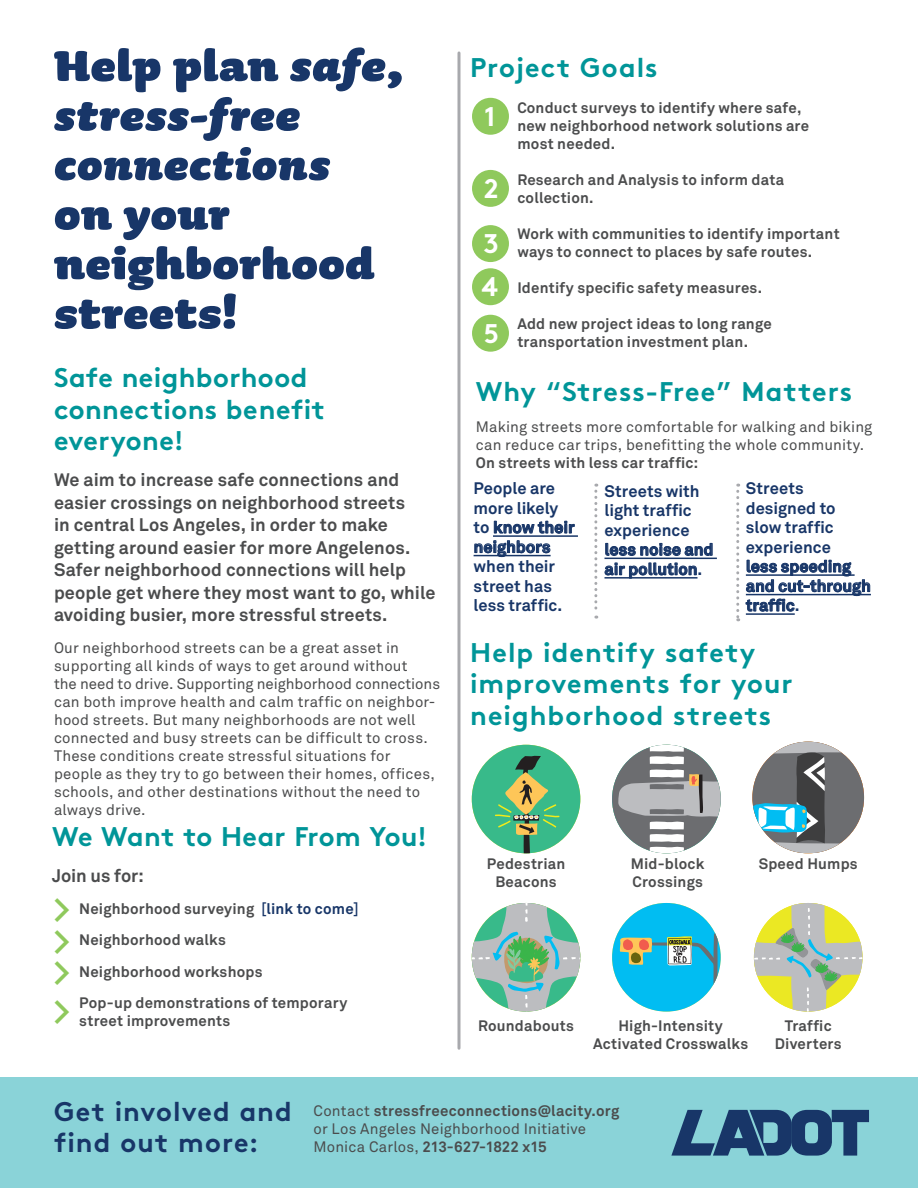
<style>
.page{position:relative;width:918px;height:1188px;background:#fff}
.page>*{position:absolute;margin:0;border:0;box-sizing:border-box;transform-origin:0 0}
.t1{font:italic 900 51px/49.5px "Sauna";letter-spacing:.01em;color:#183668}
.t2{font:900 51px/49.5px "Sauna";letter-spacing:.01em;color:#183668}
.t3{font:700 36.9px "Akkurat";color:#8fc95c}
.t4{font:700 27px/31.5px "Brown";letter-spacing:.035em;color:#009598}
.t5{font:700 27px/31.5px "Brown";letter-spacing:.04em;color:#183668}
.t6{font:700 27px "Brown";letter-spacing:.01em;color:#009598}
.t7{font:700 27px/55.2px "Brown";color:#fff}
.t8{font:700 18px/22.5px "Akkurat";letter-spacing:.005em;color:#4b4c4d}
.t9{font:700 16.5px/19.5px "Akkurat";color:#183668}
.t10{font:15px/18px "Akkurat";letter-spacing:.01em;color:#4b4c4d}
.t11{font:700 15px/18px "Akkurat";letter-spacing:.015em;color:#4b4c4d}
.s1{font-style:normal}
.s2{color:#183668}
.s3{font-weight:700}
</style>
<div class="page">
<div style="left:0;top:1078px;width:918px;height:110px;background:#8ad3d8"></div>
<hr style="left:458px;top:53px;width:2px;height:995px;background:#a8a9ad">
<svg style="left:671px;top:1110px;width:198px;height:46px"></svg>
<div style="left:472px;top:745px;width:108px;height:108px;background:#38ba8a;border-radius:54px"></div>
<svg style="left:495px;top:756px;width:65px;height:97px"></svg>
<svg style="left:472px;top:903px;width:108px;height:109px"></svg>
<div style="left:612px;top:903px;width:109px;height:109px;background:#01bdf2;border-radius:54px"></div>
<svg style="left:619px;top:932px;width:99px;height:80px"></svg>
<svg style="left:754px;top:903px;width:109px;height:109px"></svg>
<svg style="left:612px;top:745px;width:109px;height:108px"></svg>
<svg style="left:752px;top:742px;width:112px;height:111px"></svg>
<hr style="left:493px;top:535px;width:85px;height:2px;background:#183668">
<hr style="left:474px;top:555px;width:77px;height:1px;background:#183668">
<hr style="left:604px;top:558px;width:113px;height:1px;background:#183668">
<hr style="left:604px;top:577px;width:94px;height:2px;background:#183668">
<svg style="left:594px;top:484px;width:3px;height:135px"></svg>
<svg style="left:736px;top:484px;width:3px;height:137px"></svg>
<hr style="left:746px;top:574px;width:109px;height:2px;background:#183668">
<hr style="left:746px;top:594px;width:125px;height:1px;background:#183668">
<hr style="left:746px;top:613px;width:49px;height:2px;background:#183668">
<div style="left:472px;top:98px;width:37px;height:37px;background:#8fc95c;border-radius:50%"></div>
<div style="left:472px;top:170px;width:37px;height:37px;background:#8fc95c;border-radius:50%"></div>
<div style="left:472px;top:225px;width:37px;height:37px;background:#8fc95c;border-radius:50%"></div>
<div style="left:472px;top:268px;width:37px;height:37px;background:#8fc95c;border-radius:50%"></div>
<div style="left:472px;top:315px;width:37px;height:37px;background:#8fc95c;border-radius:50%"></div>
<h1 class="t1" style="left:54px;top:40px;width:351px"><span class="s1">Help plan</span> safe, stress-free connections</h1>
<h1 class="t2" style="left:54px;top:188px;width:322px">on your neighborhood streets!</h1>
<h3 class="t4" style="left:54px;top:359px;width:272px">Safe neighborhood connections benefit everyone!</h3>
<p class="t8" style="left:54px;top:468px;width:383px">We aim to increase safe connections and easier crossings on neighborhood streets<br>in central Los Angeles, in order to make getting around easier for more Angelenos.<br>Safer neighborhood connections will help people get where they most want to go, while avoiding busier, more stressful streets.</p>
<p class="t10" style="left:54px;top:638px;width:388px">Our neighborhood streets can be a great asset in supporting all kinds of ways to get around without<br>the need to drive. Supporting neighborhood connections can both improve health and calm traffic on neighbor&shy;hood streets. But many neighborhoods are not well connected and busy streets can be difficult to cross.<br>These conditions create stressful situations for people as they try to go between their homes, offices, schools, and other destinations without the need to always drive.</p>
<h3 class="t6" style="left:52px;top:815px;width:377px">We Want to Hear From You!</h3>
<p class="t8" style="left:52px;top:864px;width:93px">Join us for:</p>
<p class="t11" style="left:79px;top:892px;width:281px;line-height:31.5px">Neighborhood surveying <span class="s2">[link to come]<br></span>Neighborhood walks<br>Neighborhood workshops<br>Pop-up demonstrations of temporary</p>
<p class="t11" style="left:79px;top:1011px;width:153px">street improvements</p>
<h2 class="t3" style="left:53px;top:886px;width:19px">&gt;</h2>
<h2 class="t3" style="left:53px;top:917px;width:19px">&gt;</h2>
<h2 class="t3" style="left:53px;top:949px;width:19px">&gt;</h2>
<h2 class="t3" style="left:53px;top:988px;width:19px">&gt;</h2>
<h3 class="t4" style="left:470px;top:48px;width:189px">Project Goals</h3>
<p class="t11" style="left:517px;top:98px;width:293px">Conduct surveys to identify where safe, new neighborhood network solutions are most needed.</p>
<p class="t11" style="left:517px;top:170px;width:268px">Research and Analysis to inform data collection.</p>
<p class="t11" style="left:517px;top:224px;width:324px">Work with communities to identify important ways to connect to places by safe routes.</p>
<p class="t11" style="left:517px;top:278px;width:246px">Identify specific safety measures.</p>
<p class="t11" style="left:517px;top:314px;width:256px">Add new project ideas to long range transportation investment plan.</p>
<h3 class="t7" style="left:484px;top:86px;width:13px">1</h3>
<h3 class="t7" style="left:484px;top:158px;width:17px">2<br>3</h3>
<h3 class="t7" style="left:482px;top:261px;width:19px;line-height:46.5px">4<br>5</h3>
<h3 class="t4" style="left:476px;top:372px;width:378px">Why “Stress-Free” Matters</h3>
<p class="t10" style="left:476px;top:417px;width:398px">Making streets more comfortable for walking and biking can reduce car trips, benefitting the whole community.</p>
<p class="t11" style="left:476px;top:453px;width:224px">On streets with less car traffic:</p>
<p class="t9" style="left:474px;top:478px;width:102px">People are more likely to know their neighbors when their street has less traffic.</p>
<p class="t9" style="left:604px;top:481px;width:110px">Streets with light traffic experience less noise and air pollution.</p>
<p class="t9" style="left:746px;top:478px;width:127px">Streets designed to slow traffic experience<br>less speeding and cut-through traffic.</p>
<h3 class="t4" style="left:470px;top:633px;width:324px">Help identify safety improvements for your neighborhood streets</h3>
<p class="t11" style="left:631px;top:854px;width:75px">Mid-block<br>Crossings</p>
<p class="t11" style="left:487px;top:854px;width:80px;text-align:center">Pedestrian<br>Beacons</p>
<p class="t11" style="left:759px;top:854px;width:101px">Speed Humps</p>
<p class="t11" style="left:478px;top:1016px;width:98px">Roundabouts</p>
<p class="t11" style="left:593px;top:1016px;width:157px;text-align:center">High-Intensity<br>Activated Crosswalks</p>
<p class="t11" style="left:775px;top:1016px;width:68px;text-align:center">Traffic<br>Diverters</p>
<h3 class="t5" style="left:54px;top:1092px;width:239px">Get involved and find out more:</h3>
<p class="t10" style="left:313px;top:1101px;width:307px">Contact <span class="s3">stressfreeconnections@lacity.org </span>or Los Angeles Neighborhood Initiative<br>Monica Carlos, <span class="s3">213-627-1822 x15</span></p>
</div>
